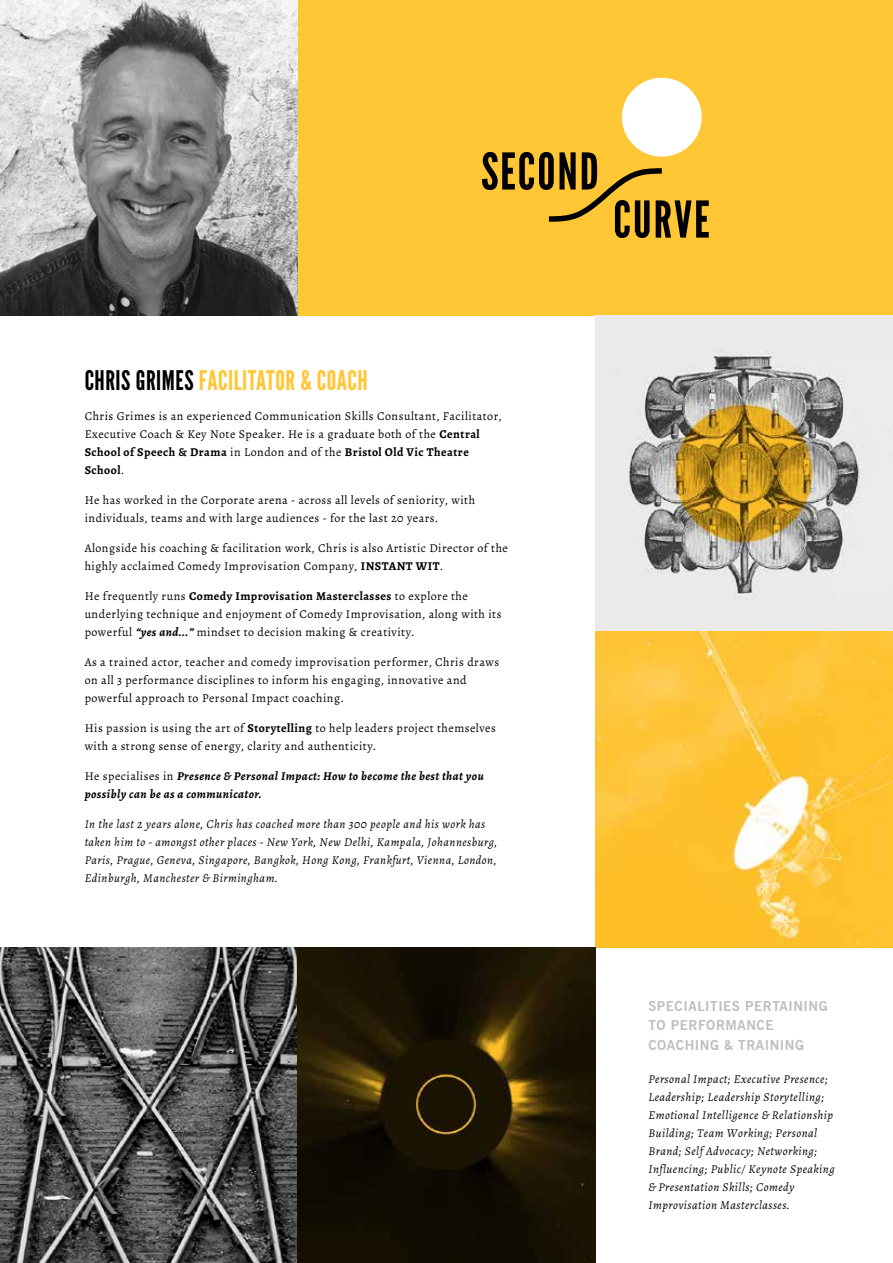
<style>
.page{position:relative;width:893px;height:1263px;background:#fff}
.page>*{position:absolute;margin:0;border:0;box-sizing:border-box;transform-origin:0 0}
.t1{font:27px "League Gothic";letter-spacing:.02em;color:#ffc635}
.t2{font:700 13.5px/19.5px "News Gothic BT";letter-spacing:.04em;color:#bcbec0}
.t3{font:12px/18px "Alegreya";letter-spacing:.04em;color:#000}
.t4{font:italic 12px/18px "Alegreya";letter-spacing:.04em;color:#000}
.t5{font:italic 700 12px/18px "Alegreya";letter-spacing:.04em;color:#000}
.s1{color:#000}
.s2{font-weight:700}
.s3{font-weight:700;font-style:italic}
.s4{font-weight:400;font-style:normal}
</style>
<div class="page">
<div style="left:298px;top:0;width:595px;height:316px;background:#ffc635"></div>
<div style="left:622px;top:78px;width:80px;height:79px;background:#fff;border-radius:50%"></div>
<svg style="left:482px;top:152px;width:227px;height:86px"></svg>
<img style="left:595px;top:316px;width:298px;height:631px">
<img style="left:0;top:947px;width:595px;height:316px">
<img style="left:0;top:0;width:298px;height:316px">
<h1 class="t1" style="left:85px;top:365px;width:285px"><span class="s1">CHRIS GRIMES</span> FACILITATOR &amp; COACH</h1>
<p class="t3" style="left:85px;top:407px;width:418px">Chris Grimes is an experienced Communication Skills Consultant, Facilitator, Executive Coach &amp; Key Note Speaker. He is a graduate both of the <span class="s2">Central School of Speech &amp; Drama</span> in London and of the <span class="s2">Bristol Old Vic Theatre School</span>.</p>
<p class="t3" style="left:85px;top:491px;width:392px">He has worked in the Corporate arena - across all levels of seniority, with individuals, teams and with large audiences - for the last 20 years.</p>
<p class="t3" style="left:85px;top:539px;width:425px">Alongside his coaching &amp; facilitation work, Chris is also Artistic Director of the highly acclaimed Comedy Improvisation Company, <span class="s2">INSTANT WIT</span>.</p>
<p class="t3" style="left:85px;top:587px;width:418px">He frequently runs <span class="s2">Comedy Improvisation Masterclasses</span> to explore the underlying technique and enjoyment of Comedy Improvisation, along with its powerful <span class="s3">“yes and...”</span> mindset to decision making &amp; creativity.</p>
<p class="t3" style="left:85px;top:653px;width:416px">As a trained actor, teacher and comedy improvisation performer, Chris draws on all 3 performance disciplines to inform his engaging, innovative and powerful approach to Personal Impact coaching.</p>
<p class="t3" style="left:85px;top:719px;width:413px">His passion is using the art of <span class="s2">Storytelling</span> to help leaders project themselves with a strong sense of energy, clarity and authenticity.</p>
<p class="t5" style="left:85px;top:767px;width:401px"><span class="s4">He specialises in</span> Presence &amp; Personal Impact: How to become the best that you possibly can be as a communicator.</p>
<p class="t4" style="left:85px;top:815px;width:414px">In the last 2 years alone, Chris has coached more than 300 people and his work has taken him to - amongst other places - New York, New Delhi, Kampala, Johannesburg, Paris, Prague, Geneva, Singapore, Bangkok, Hong Kong, Frankfurt, Vienna, London, Edinburgh, Manchester &amp; Birmingham.</p>
<p class="t2" style="left:648px;top:996px;width:181px">SPECIALITIES PERTAINING<br>TO PERFORMANCE<br>COACHING &amp; TRAINING</p>
<p class="t4" style="left:648px;top:1070px;width:188px">Personal Impact; Executive Presence; Leadership; Leadership Storytelling; Emotional Intelligence &amp; Relationship Building; Team Working; Personal Brand; Self Advocacy; Networking; Influencing; Public/ Keynote Speaking &amp; Presentation Skills; Comedy Improvisation Masterclasses.</p>
</div>
